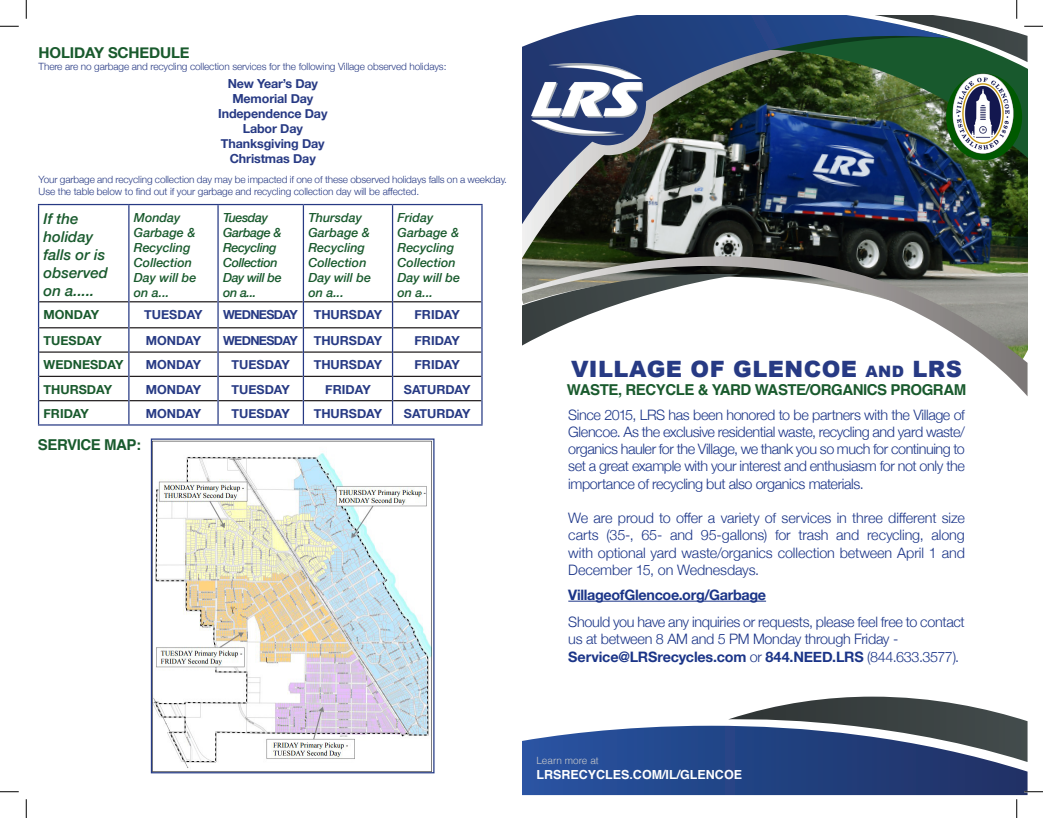
<style>
.page{position:relative;width:1043px;height:818px;background:#fff}
.page>*{position:absolute;margin:0;border:0;box-sizing:border-box;transform-origin:0 0}
.t1{font:900 22.5px "Arial";letter-spacing:.02em;color:#273a84}
.t2{font:700 15px "Helvetica";letter-spacing:-.03em;color:#195a2d}
.t3{font:italic 500 15px/18px "Helvetica Neue";color:#195a2d}
.t4{font:700 15px "Helvetica Neue";letter-spacing:-.01em;color:#195a2d}
.t5{font:300 14.38px/17.2px "Helvetica Neue";letter-spacing:-.025em;color:#1b3588;text-align:justify}
.t6{font:700 14.38px "Helvetica Neue";letter-spacing:-.015em;color:#1b3588}
.t7{font:700 12.5px "Helvetica Neue";letter-spacing:-.01em;color:#273a84}
.t8{font:italic 500 12.5px/15px "Helvetica Neue";color:#195a2d}
.t9{font:italic 500 12.5px/15px "Helvetica Neue";letter-spacing:-.03em;color:#195a2d}
.t10{font:700 12.5px "Helvetica Neue";color:#195a2d}
.t11{font:700 12.5px "Helvetica";color:#fff}
.t12{font:700 12.5px "Helvetica Neue";letter-spacing:-.05em;color:#273a84}
.t13{font:300 10px/12px "Helvetica Neue";letter-spacing:-.01em;color:#273a84}
.t14{font:300 10px "Helvetica";color:#ccc}
.s1{font-size:15.75px}
.s2{font-style:inherit}
.s3{font-weight:300}
</style>
<div class="page">
<img style="left:797px;top:68px;width:231px;height:284px">
<svg style="left:522px;top:725px;width:505px;height:70px;background:#2e4e8d"></svg>
<svg style="left:728px;top:696px;width:299px;height:66px"></svg>
<svg style="left:951px;top:62px;width:76px;height:111px;background:#24502b"></svg>
<svg style="left:522px;top:225px;width:275px;height:31px;background:#454c41"></svg>
<img style="left:522px;top:15px;width:429px;height:210px">
<svg style="left:522px;top:256px;width:505px;height:140px"></svg>
<svg style="left:522px;top:274px;width:219px;height:72px"></svg>
<svg style="left:569px;top:60px;width:77px;height:85px"></svg>
<hr style="left:568px;top:600px;width:198px;height:1px;background:#1b3588">
<div style="left:946px;top:74px;width:76px;height:86px;background:#005900;border-radius:50%"></div>
<img style="left:952px;top:74px;width:61px;height:79px">
<img style="left:531px;top:63px;width:111px;height:73px">
<img style="left:153px;top:440px;width:279px;height:331px">
<div style="left:151px;top:438px;width:283px;height:335px;border:1px solid #253b86"></div>
<hr style="left:39px;top:301px;width:89px;height:1px;background:#231f20">
<hr style="left:129px;top:301px;width:88px;height:1px;background:#231f20">
<hr style="left:219px;top:301px;width:84px;height:1px;background:#231f20">
<hr style="left:304px;top:301px;width:88px;height:1px;background:#231f20">
<hr style="left:393px;top:301px;width:88px;height:1px;background:#231f20">
<hr style="left:39px;top:327px;width:89px;height:1px;background:#231f20">
<hr style="left:129px;top:327px;width:88px;height:1px;background:#231f20">
<hr style="left:219px;top:327px;width:84px;height:1px;background:#231f20">
<hr style="left:304px;top:327px;width:88px;height:1px;background:#231f20">
<hr style="left:393px;top:327px;width:88px;height:1px;background:#231f20">
<hr style="left:39px;top:351px;width:89px;height:2px;background:#231f20">
<hr style="left:129px;top:351px;width:88px;height:2px;background:#231f20">
<hr style="left:219px;top:351px;width:84px;height:2px;background:#231f20">
<hr style="left:304px;top:351px;width:88px;height:2px;background:#231f20">
<hr style="left:393px;top:351px;width:88px;height:2px;background:#231f20">
<hr style="left:39px;top:376px;width:89px;height:1px;background:#231f20">
<hr style="left:129px;top:376px;width:88px;height:1px;background:#231f20">
<hr style="left:219px;top:376px;width:84px;height:1px;background:#231f20">
<hr style="left:304px;top:376px;width:88px;height:1px;background:#231f20">
<hr style="left:393px;top:376px;width:88px;height:1px;background:#231f20">
<hr style="left:39px;top:400px;width:89px;height:1px;background:#231f20">
<hr style="left:129px;top:400px;width:88px;height:1px;background:#231f20">
<hr style="left:219px;top:400px;width:84px;height:1px;background:#231f20">
<hr style="left:304px;top:400px;width:88px;height:1px;background:#231f20">
<hr style="left:393px;top:400px;width:88px;height:1px;background:#231f20">
<hr style="left:38px;top:204px;width:91px;height:1px;background:#273a84">
<hr style="left:38px;top:205px;width:1px;height:97px;background:#273a84">
<hr style="left:129px;top:204px;width:89px;height:1px;background:#273a84">
<hr style="left:128px;top:205px;width:1px;height:97px;background:#273a84">
<hr style="left:218px;top:204px;width:85px;height:1px;background:#273a84">
<hr style="left:217px;top:205px;width:2px;height:97px;background:#273a84">
<hr style="left:303px;top:204px;width:89px;height:1px;background:#273a84">
<hr style="left:303px;top:205px;width:1px;height:97px;background:#273a84">
<hr style="left:392px;top:204px;width:90px;height:1px;background:#273a84">
<hr style="left:392px;top:205px;width:1px;height:97px;background:#273a84">
<hr style="left:481px;top:205px;width:1px;height:97px;background:#273a84">
<hr style="left:217px;top:302px;width:2px;height:26px;background:#273a84">
<hr style="left:217px;top:328px;width:2px;height:24px;background:#273a84">
<hr style="left:217px;top:352px;width:2px;height:24px;background:#273a84">
<hr style="left:217px;top:376px;width:2px;height:24px;background:#273a84">
<svg style="left:38px;top:302px;width:1px;height:122px"></svg>
<svg style="left:128px;top:302px;width:1px;height:122px"></svg>
<hr style="left:217px;top:400px;width:2px;height:24px;background:#273a84">
<svg style="left:303px;top:302px;width:1px;height:122px"></svg>
<svg style="left:392px;top:302px;width:1px;height:122px"></svg>
<svg style="left:481px;top:302px;width:1px;height:122px"></svg>
<hr style="left:38px;top:424px;width:91px;height:1px;background:#273a84">
<hr style="left:129px;top:424px;width:89px;height:1px;background:#273a84">
<hr style="left:218px;top:424px;width:85px;height:1px;background:#273a84">
<hr style="left:303px;top:424px;width:89px;height:1px;background:#273a84">
<hr style="left:392px;top:424px;width:90px;height:1px;background:#273a84">
<svg style="left:0;top:25px;width:19px;height:2px"></svg>
<svg style="left:0;top:791px;width:19px;height:1px"></svg>
<svg style="left:1024px;top:790px;width:18px;height:2px"></svg>
<svg style="left:25px;top:0;width:2px;height:19px"></svg>
<svg style="left:25px;top:799px;width:2px;height:19px"></svg>
<svg style="left:749px;top:0;width:293px;height:62px"></svg>
<svg style="left:1016px;top:799px;width:1px;height:19px"></svg>
<p class="t4" style="left:39px;top:41px;width:152px">HOLIDAY SCHEDULE</p>
<p class="t13" style="left:39px;top:59px;width:409px">There are no garbage and recycling collection services for the following Village observed holidays:</p>
<p class="t7" style="left:228px;top:74px;width:92px">New Year’s Day</p>
<p class="t7" style="left:232px;top:89px;width:82px">Memorial Day</p>
<p class="t7" style="left:218px;top:104px;width:111px">Independence Day</p>
<p class="t7" style="left:243px;top:119px;width:62px">Labor Day</p>
<p class="t7" style="left:221px;top:134px;width:105px">Thanksgiving Day</p>
<p class="t7" style="left:230px;top:149px;width:87px">Christmas Day</p>
<p class="t13" style="left:39px;top:173px;width:470px">Your garbage and recycling collection day may be impacted if one of these observed holidays falls on a weekday.<br>Use the table below to find out if your garbage and recycling collection day will be affected.</p>
<p class="t3" style="left:44px;top:209px;width:66px">If the holiday falls or is observed on a.....</p>
<p class="t8" style="left:134px;top:209px;width:64px">Monday<br>Garbage &amp;<br>Recycling<br>Collection<br>Day will be on a...</p>
<p class="t9" style="left:223px;top:209px;width:60px">Tuesday<br>Garbage &amp;<br>Recycling<br>Collection<br>Day will be on a...</p>
<p class="t8" style="left:308px;top:209px;width:64px">Thursday<br>Garbage &amp;<br>Recycling<br>Collection<br>Day will be on a...</p>
<p class="t8" style="left:397px;top:209px;width:64px">Friday<br>Garbage &amp;<br>Recycling<br>Collection<br>Day will be on a...</p>
<p class="t10" style="left:44px;top:305px;width:57px">MONDAY</p>
<p class="t7" style="left:144px;top:305px;width:60px">TUESDAY</p>
<p class="t12" style="left:223px;top:305px;width:76px">WEDNESDAY</p>
<p class="t7" style="left:314px;top:305px;width:70px">THURSDAY</p>
<p class="t7" style="left:414px;top:305px;width:47px">FRIDAY</p>
<p class="t10" style="left:44px;top:331px;width:60px">TUESDAY</p>
<p class="t7" style="left:146px;top:331px;width:57px">MONDAY</p>
<p class="t12" style="left:223px;top:331px;width:76px">WEDNESDAY</p>
<p class="t7" style="left:314px;top:331px;width:70px">THURSDAY</p>
<p class="t7" style="left:414px;top:331px;width:47px">FRIDAY</p>
<p class="t10" style="left:44px;top:355px;width:81px">WEDNESDAY</p>
<p class="t7" style="left:146px;top:355px;width:57px">MONDAY</p>
<p class="t7" style="left:231px;top:355px;width:60px">TUESDAY</p>
<p class="t7" style="left:314px;top:355px;width:70px">THURSDAY</p>
<p class="t7" style="left:414px;top:355px;width:47px">FRIDAY</p>
<p class="t10" style="left:44px;top:379px;width:70px">THURSDAY</p>
<p class="t7" style="left:146px;top:379px;width:57px">MONDAY</p>
<p class="t7" style="left:231px;top:379px;width:60px">TUESDAY</p>
<p class="t7" style="left:325px;top:379px;width:47px">FRIDAY</p>
<p class="t7" style="left:404px;top:379px;width:68px">SATURDAY</p>
<p class="t10" style="left:44px;top:403px;width:47px">FRIDAY</p>
<p class="t7" style="left:146px;top:403px;width:57px">MONDAY</p>
<p class="t7" style="left:231px;top:403px;width:60px">TUESDAY</p>
<p class="t7" style="left:314px;top:403px;width:70px">THURSDAY</p>
<p class="t7" style="left:404px;top:403px;width:68px">SATURDAY</p>
<p class="t2" style="left:38px;top:432px;width:105px">SERVICE MAP:</p>
<p class="t1" style="left:571px;top:353px;width:392px">VILLAGE OF GLENCOE <span class="s1">and</span> <span class="s2">LRS</span></p>
<p class="t2" style="left:567px;top:378px;width:401px">WASTE, RECYCLE &amp; YARD WASTE/ORGANICS PROGRAM</p>
<p class="t5" style="left:568px;top:405px;width:398px">Since 2015, LRS has been honored to be partners with the Village of Glencoe. As the exclusive residential waste, recycling and yard waste/ organics hauler for the Village, we thank you so much for continuing to set a great example with your interest and enthusiasm for not only the</p>
<p class="t5" style="left:568px;top:474px;width:297px">importance of recycling but also organics materials.</p>
<p class="t5" style="left:568px;top:508px;width:398px">We are proud to offer a variety of services in three different size carts (35-, 65- and 95-gallons) for trash and recycling, along with optional yard waste/organics collection between April 1 and December 15, on Wednesdays.</p>
<p class="t6" style="left:568px;top:583px;width:199px">VillageofGlencoe.org/Garbage</p>
<p class="t5" style="left:568px;top:612px;width:398px">Should you have any inquiries or requests, please feel free to contact us at between 8 AM and 5 PM Monday through Friday -</p>
<p class="t6" style="left:568px;top:645px;width:392px">Service@LRSrecycles.com <span class="s3">or</span> 844.NEED.LRS <span class="s3">(844.633.3577).</span></p>
<p class="t14" style="left:536px;top:751px;width:64px">Learn more at</p>
<p class="t11" style="left:536px;top:764px;width:207px">LRSRECYCLES.COM/IL/GLENCOE</p>
</div>
